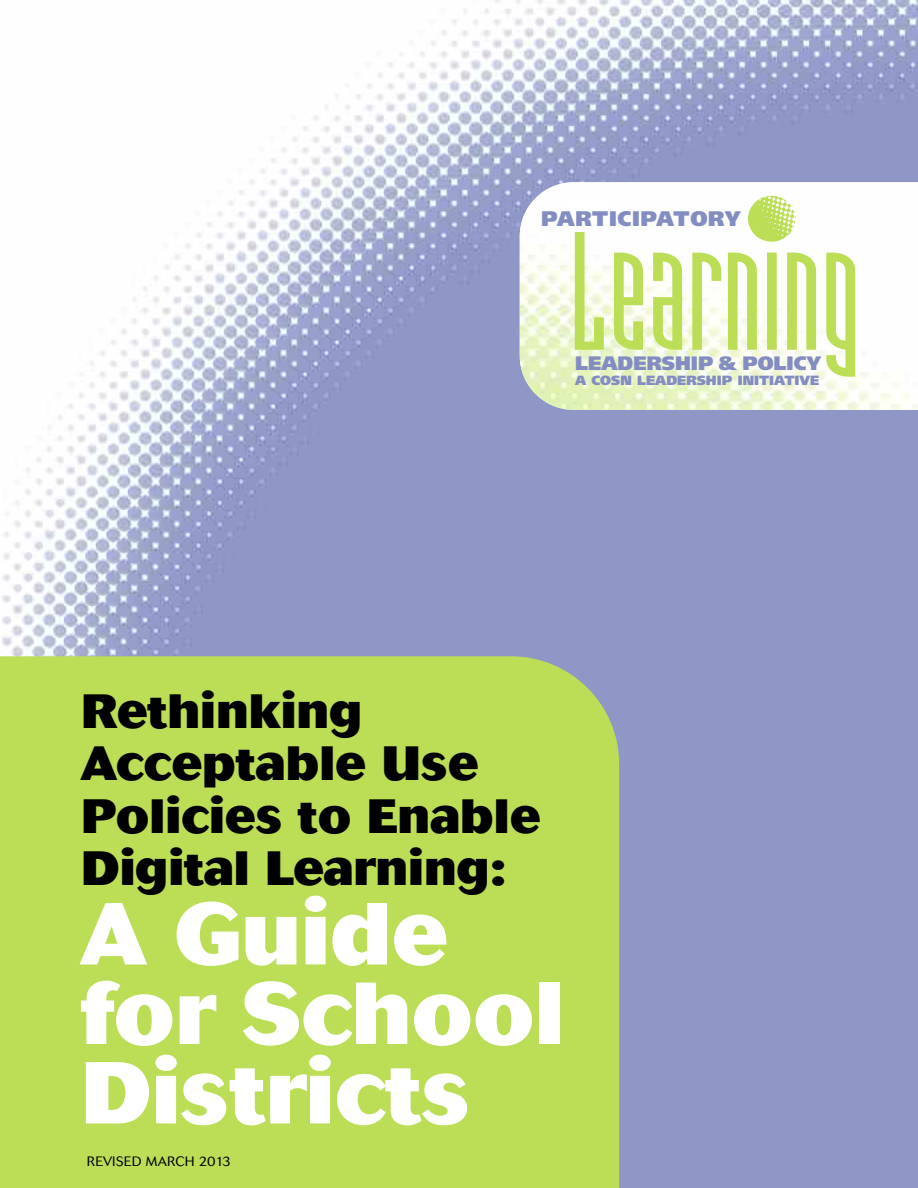
<style>
.page{position:relative;width:918px;height:1188px;background:#fff}
.page>*{position:absolute;margin:0;border:0;box-sizing:border-box;transform-origin:0 0}
.t1{font:172.65px "Narrowband ICG Prime";letter-spacing:.015em;color:#bbde56;scale:1.2 1}
.t2{font:800 87px/79.5px "Cosmos";color:#fff}
.t3{font:800 47.7px/52.5px "Cosmos";color:#000}
.t4{font:900 21.15px "Frutiger";letter-spacing:.035em;color:#838dc2}
.t5{font:900 19.5px "Frutiger";color:#838dc2}
.t6{font:300 13.5px "Cosmos";letter-spacing:.015em;color:#000}
.t7{font:900 13.35px "Frutiger";color:#838dc2}
</style>
<div class="page">
<img style="left:2px;top:0;width:916px;height:1188px">
<div style="left:0;top:656px;width:619px;height:532px;background:#bbde56"></div>
<img style="left:520px;top:182px;width:398px;height:228px">
<div style="left:752px;top:230px;width:30px;height:20px;background:#fff"></div>
<img style="left:748px;top:196px;width:47px;height:46px;border-radius:50%">
<div style="left:568px;top:199px;width:41px;height:33px;background:#fff"></div>
<p class="t4" style="left:541px;top:210px;width:201px">PARTICIPATORY</p>
<h1 class="t1" style="left:572px;top:189px;width:241px">Learning</h1>
<p class="t5" style="left:575px;top:355px;width:248px">LEADERSHIP &amp; POLICY</p>
<p class="t7" style="left:575px;top:375px;width:246px">A COSN LEADERSHIP INITIATIVE</p>
<p class="t3" style="left:81px;top:689px;width:461px">Rethinking<br>Acceptable Use<br>Policies to Enable<br>Digital Learning:</p>
<h2 class="t2" style="left:81px;top:903px;width:484px">A Guide for School<br>Districts</h2>
<p class="t6" style="left:87px;top:1155px;width:146px">REVISED MARCH 2013</p>
</div>
